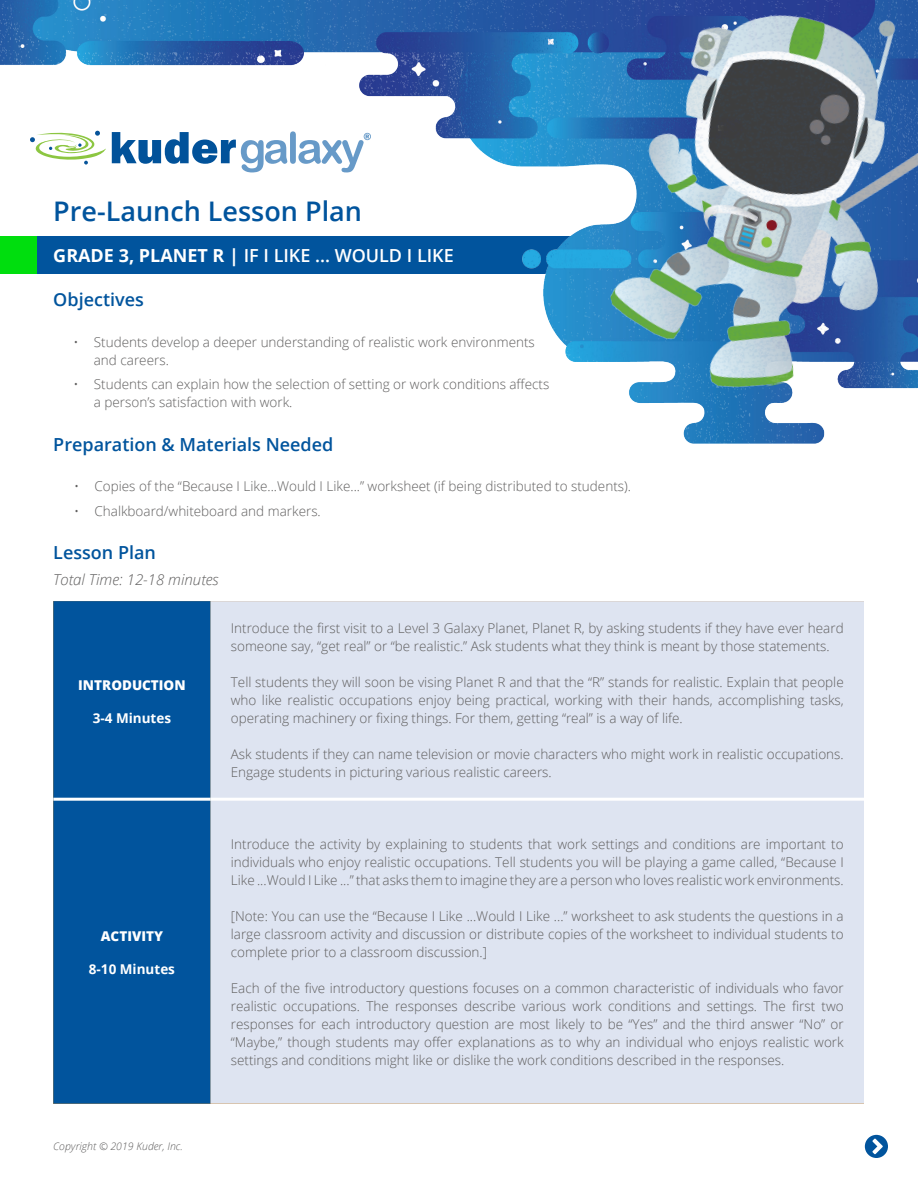
<style>
.page{position:relative;width:918px;height:1188px;background:#fff}
.page>*{position:absolute;margin:0;border:0;box-sizing:border-box;transform-origin:0 0}
.t1{font:600 27px "Open Sans";color:#01549d}
.t2{font:600 18px "Open Sans";color:#01549d}
.t3{font:600 18px "Open Sans";color:#fff}
.t4{font:italic 300 15px "Open Sans";color:#5f5e5e}
.t5{font:300 13.5px/18px "Open Sans";color:#5f5e5e}
.Paragraph_-_Open_San{font:700 13.5px "Open Sans";color:#fff}
.Paragraph_-_Open_San-2{font:800 13.5px "Open Sans";color:#fff}
.t6{font:italic 300 10.5px "Open Sans";color:#5f5e5e}
.s1{font-weight:700}
</style>
<div class="page">
<img style="left:0;top:0;width:825px;height:444px">
<div style="left:53px;top:601px;width:158px;height:503px;background:#01549d"></div>
<div style="left:211px;top:601px;width:653px;height:503px;background:#dee4f1"></div>
<hr style="left:53px;top:798px;width:158px;height:3px;background:#fff">
<hr style="left:211px;top:798px;width:653px;height:3px;background:#fff">
<svg style="left:865px;top:1135px;width:23px;height:23px"></svg>
<img style="left:564px;top:0;width:354px;height:413px">
<p class="t1" style="left:53px;top:192px;width:310px">Pre-Launch Lesson Plan</p>
<p class="t3" style="left:53px;top:243px;width:402px"><span class="s1">GRADE 3, PLANET R |</span> IF I LIKE ... WOULD I LIKE</p>
<p class="t2" style="left:53px;top:287px;width:92px">Objectives</p>
<p class="t5" style="left:94px;top:332px;width:443px;text-indent:-20px">• Students develop a deeper understanding of realistic work environments and careers.</p>
<p class="t5" style="left:94px;top:375px;width:457px;text-indent:-20px">• Students can explain how the selection of setting or work conditions affects a person’s satisfaction with work.</p>
<p class="t2" style="left:53px;top:432px;width:282px">Preparation &amp; Materials Needed</p>
<p class="t5" style="left:74px;top:477px;width:558px">• Copies of the “Because I Like...Would I Like...” worksheet (if being distributed to students).</p>
<p class="t5" style="left:74px;top:502px;width:248px">• Chalkboard/whiteboard and markers.</p>
<p class="t2" style="left:53px;top:540px;width:104px">Lesson Plan</p>
<p class="t4" style="left:53px;top:569px;width:167px">Total Time: 12-18 minutes</p>
<p class="Paragraph_-_Open_San-2" style="left:78px;top:675px;width:109px">INTRODUCTION</p>
<p class="Paragraph_-_Open_San" style="left:93px;top:709px;width:80px">3-4 Minutes</p>
<p class="t5" style="left:231px;top:619px;width:614px">Introduce the first visit to a Level 3 Galaxy Planet, Planet R, by asking students if they have ever heard someone say, “get real” or “be realistic.” Ask students what they think is meant by those statements.</p>
<p class="t5" style="left:231px;top:673px;width:614px;text-align:justify">Tell students they will soon be vising Planet R and that the “R” stands for realistic. Explain that people who like realistic occupations enjoy being practical, working with their hands, accomplishing tasks, operating machinery or fixing things. For them, getting “real” is a way of life.</p>
<p class="t5" style="left:231px;top:745px;width:614px">Ask students if they can name television or movie characters who might work in realistic occupations.<br>Engage students in picturing various realistic careers.</p>
<p class="Paragraph_-_Open_San-2" style="left:101px;top:926px;width:64px">ACTIVITY</p>
<p class="Paragraph_-_Open_San" style="left:89px;top:960px;width:88px">8-10 Minutes</p>
<p class="t5" style="left:231px;top:834px;width:614px;text-align:justify">Introduce the activity by explaining to students that work settings and conditions are important to individuals who enjoy realistic occupations. Tell students you will be playing a game called, “Because I Like ...Would I Like ...” that asks them to imagine they are a person who loves realistic work environments.</p>
<p class="t5" style="left:231px;top:906px;width:614px;text-align:justify">[Note: You can use the “Because I Like ...Would I Like ...” worksheet to ask students the questions in a large classroom activity and discussion or distribute copies of the worksheet to individual students to complete prior to a classroom discussion.]</p>
<p class="t5" style="left:231px;top:978px;width:614px;text-align:justify">Each of the five introductory questions focuses on a common characteristic of individuals who favor realistic occupations. The responses describe various work conditions and settings. The first two responses for each introductory question are most likely to be “Yes” and the third answer “No” or “Maybe,” though students may offer explanations as to why an individual who enjoys realistic work settings and conditions might like or dislike the work conditions described in the responses.</p>
<p class="t6" style="left:53px;top:1139px;width:131px">Copyright © 2019 Kuder, Inc.</p>
</div>
